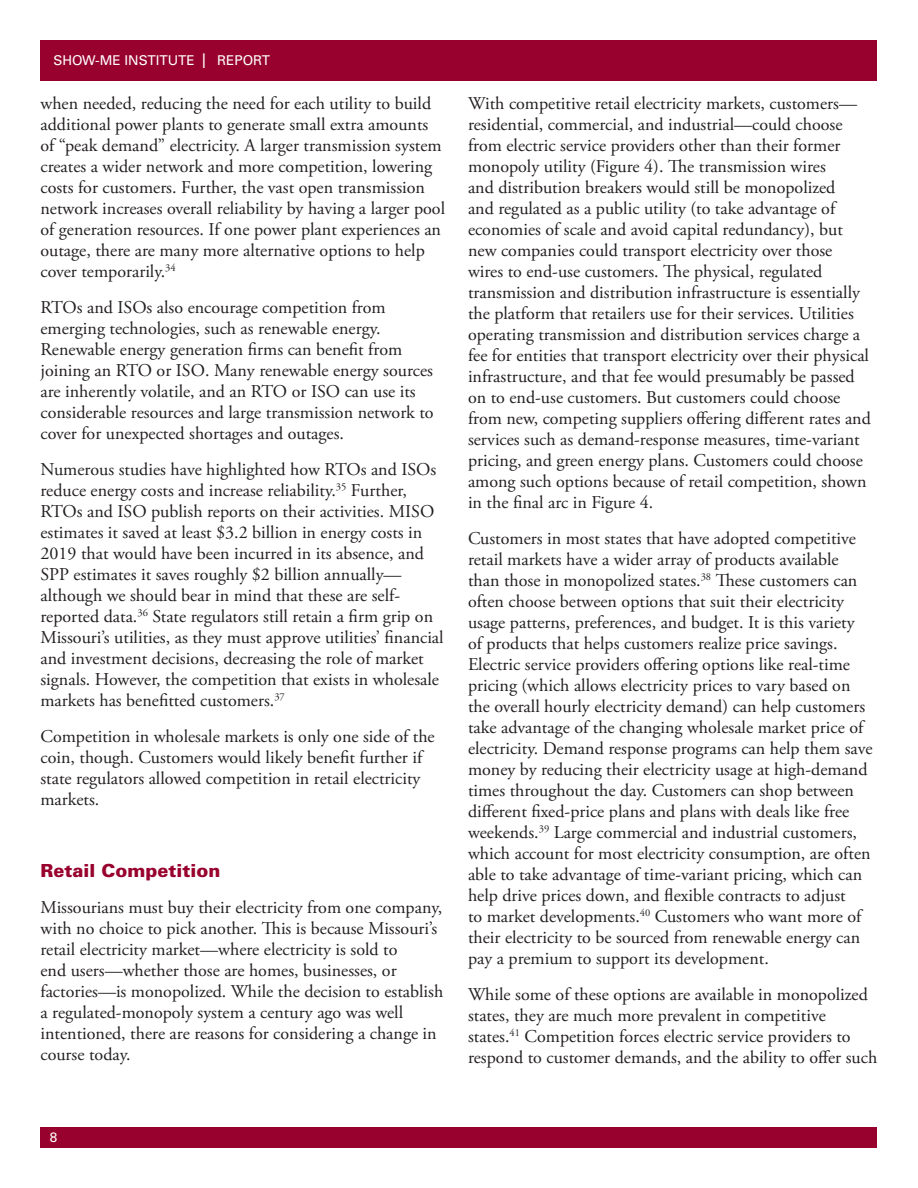
<style>
.page{position:relative;width:918px;height:1188px;background:#fff}
.page>*{position:absolute;margin:0;border:0;box-sizing:border-box;transform-origin:0 0}
.t1{font:18px/21px "Adobe Garamond Pro";color:#231f20}
.t2{font:900 18px "Univers LT Std";color:#98012d}
.t3{font:13.5px "Univers LT Std";color:#fff}
.s1{font-size:20.25px}
</style>
<div class="page">
<div style="left:40px;top:40px;width:838px;height:41px;background:#98012d"></div>
<div style="left:40px;top:1127px;width:838px;height:21px;background:#98012d"></div>
<p class="t3" style="left:54px;top:53px;width:218px">SHOW-ME INSTITUTE <span class="s1">I</span> REPORT</p>
<p class="t1" style="left:40px;top:93px;width:406px">when needed, reducing the need for each utility to build additional power plants to generate small extra amounts of “peak demand” electricity. A larger transmission system creates a wider network and more competition, lowering costs for customers. Further, the vast open transmission network increases overall reliability by having a larger pool of generation resources. If one power plant experiences an outage, there are many more alternative options to help cover temporarily.<sup>34</sup></p>
<p class="t1" style="left:40px;top:297px;width:395px">RTOs and ISOs also encourage competition from emerging technologies, such as renewable energy.<br>Renewable energy generation firms can benefit from joining an RTO or ISO. Many renewable energy sources are inherently volatile, and an RTO or ISO can use its considerable resources and large transmission network to cover for unexpected shortages and outages.</p>
<p class="t1" style="left:40px;top:459px;width:405px">Numerous studies have highlighted how RTOs and ISOs reduce energy costs and increase reliability.<sup>35</sup> Further, RTOs and ISO publish reports on their activities. MISO estimates it saved at least $3.2 billion in energy costs in 2019 that would have been incurred in its absence, and SPP estimates it saves roughly $2 billion annually— although we should bear in mind that these are self&shy;reported data.<sup>36</sup> State regulators still retain a firm grip on Missouri’s utilities, as they must approve utilities’ financial and investment decisions, decreasing the role of market signals. However, the competition that exists in wholesale markets has benefitted customers.<sup>37</sup></p>
<p class="t1" style="left:40px;top:726px;width:396px">Competition in wholesale markets is only one side of the coin, though. Customers would likely benefit further if state regulators allowed competition in retail electricity markets.</p>
<p class="t2" style="left:40px;top:859px;width:181px">Retail Competition</p>
<p class="t1" style="left:40px;top:897px;width:404px">Missourians must buy their electricity from one company, with no choice to pick another. This is because Missouri’s retail electricity market—where electricity is sold to<br>end users—whether those are homes, businesses, or factories—is monopolized. While the decision to establish a regulated-monopoly system a century ago was well intentioned, there are reasons for considering a change in course today.</p>
<p class="t1" style="left:468px;top:93px;width:404px">With competitive retail electricity markets, customers— residential, commercial, and industrial—could choose from electric service providers other than their former monopoly utility (Figure 4). The transmission wires<br>and distribution breakers would still be monopolized<br>and regulated as a public utility (to take advantage of economies of scale and avoid capital redundancy), but new companies could transport electricity over those wires to end-use customers. The physical, regulated transmission and distribution infrastructure is essentially the platform that retailers use for their services. Utilities operating transmission and distribution services charge a fee for entities that transport electricity over their physical infrastructure, and that fee would presumably be passed on to end-use customers. But customers could choose from new, competing suppliers offering different rates and services such as demand-response measures, time-variant pricing, and green energy plans. Customers could choose among such options because of retail competition, shown in the final arc in Figure 4.</p>
<p class="t1" style="left:468px;top:528px;width:406px">Customers in most states that have adopted competitive retail markets have a wider array of products available than those in monopolized states.<sup>38</sup> These customers can often choose between options that suit their electricity usage patterns, preferences, and budget. It is this variety of products that helps customers realize price savings.<br>Electric service providers offering options like real-time pricing (which allows electricity prices to vary based on the overall hourly electricity demand) can help customers take advantage of the changing wholesale market price of electricity. Demand response programs can help them save money by reducing their electricity usage at high-demand times throughout the day. Customers can shop between different fixed-price plans and plans with deals like free weekends.<sup>39</sup> Large commercial and industrial customers, which account for most electricity consumption, are often able to take advantage of time-variant pricing, which can help drive prices down, and flexible contracts to adjust<br>to market developments.<sup>40</sup> Customers who want more of their electricity to be sourced from renewable energy can pay a premium to support its development.</p>
<p class="t1" style="left:468px;top:984px;width:411px">While some of these options are available in monopolized states, they are much more prevalent in competitive states.<sup>41</sup> Competition forces electric service providers to respond to customer demands, and the ability to offer such</p>
<p class="t3" style="left:50px;top:1129px;width:9px">8</p>
</div>
